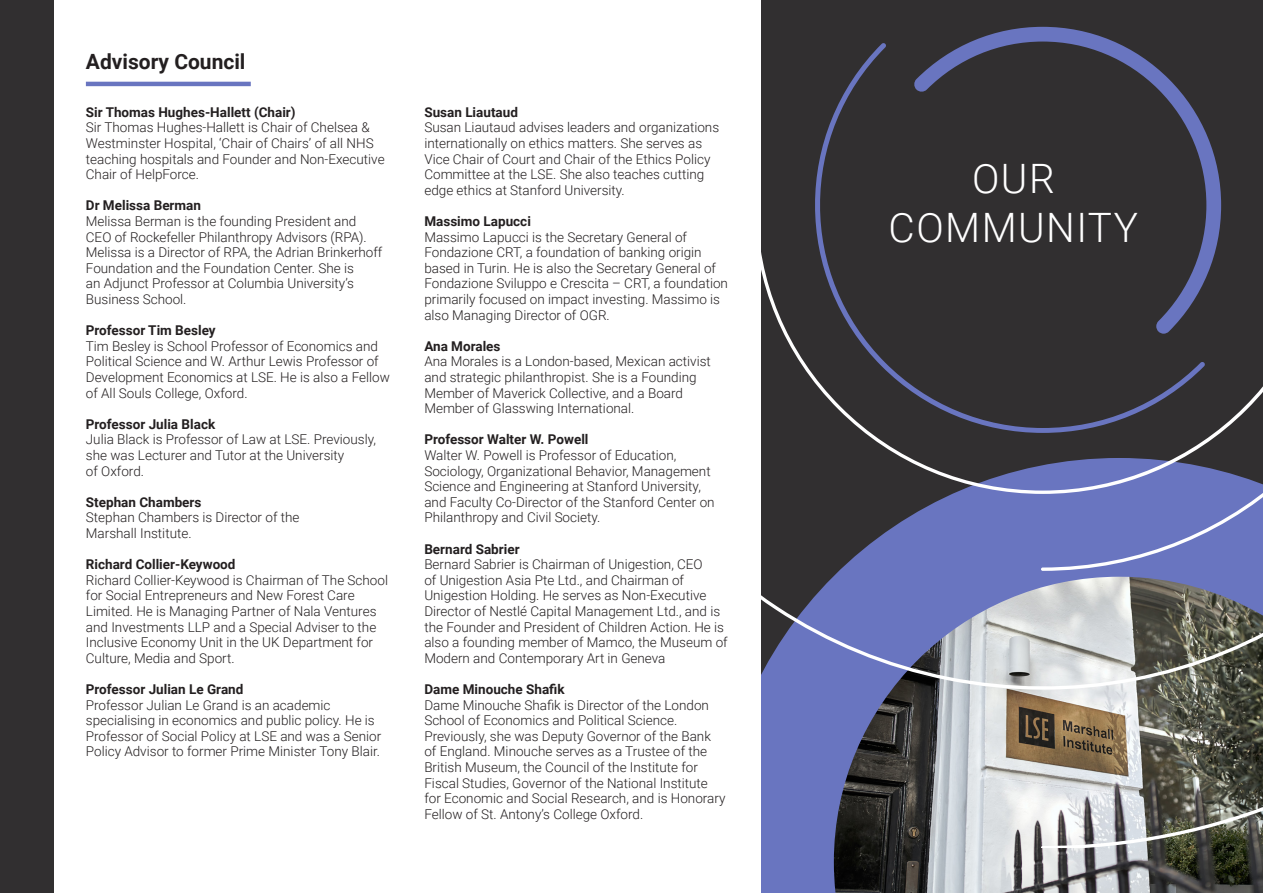
<style>
.page{position:relative;width:1263px;height:893px;background:#312f30}
.page>*{position:absolute;margin:0;border:0;box-sizing:border-box;transform-origin:0 0}
.t1{font:300 40.5px/48.6px "Roboto";letter-spacing:.035em;color:#fff;text-align:center}
.t2{font:700 21px "Roboto";color:#231f20}
.t3{font:300 13.5px/15.6px "Roboto";color:#231f20}
.t4{font:700 13.5px "Roboto";color:#231f20}
</style>
<div class="page">
<div style="left:761px;top:690px;width:73px;height:203px;background:#6975c0"></div>
<img style="left:834px;top:690px;width:429px;height:203px">
<svg style="left:1041px;top:690px;width:222px;height:157px;background:#848176"></svg>
<svg style="left:761px;top:26px;width:502px;height:664px"></svg>
<svg style="left:913px;top:27px;width:308px;height:307px"></svg>
<div style="left:54px;top:0;width:707px;height:893px;background:#fff"></div>
<hr style="left:86px;top:82px;width:165px;height:4px;background:#6975c0">
<p class="t2" style="left:86px;top:47px;width:161px">Advisory Council</p>
<p class="t4" style="left:86px;top:103px;width:211px">Sir Thomas Hughes-Hallett (Chair)</p>
<p class="t3" style="left:86px;top:119px;width:300px">Sir Thomas Hughes-Hallett is Chair of Chelsea &amp; Westminster Hospital, ‘Chair of Chairs’ of all NHS teaching hospitals and Founder and Non-Executive Chair of HelpForce.</p>
<p class="t4" style="left:86px;top:196px;width:117px">Dr Melissa Berman</p>
<p class="t3" style="left:86px;top:213px;width:298px">Melissa Berman is the founding President and CEO of Rockefeller Philanthropy Advisors (RPA).<br>Melissa is a Director of RPA, the Adrian Brinkerhoff Foundation and the Foundation Center. She is<br>an Adjunct Professor at Columbia University’s Business School.</p>
<p class="t4" style="left:86px;top:321px;width:131px">Professor Tim Besley</p>
<p class="t3" style="left:86px;top:338px;width:306px">Tim Besley is School Professor of Economics and Political Science and W. Arthur Lewis Professor of Development Economics at LSE. He is also a Fellow of All Souls College, Oxford.</p>
<p class="t4" style="left:86px;top:415px;width:131px">Professor Julia Black</p>
<p class="t3" style="left:86px;top:431px;width:292px">Julia Black is Professor of Law at LSE. Previously, she was Lecturer and Tutor at the University<br>of Oxford.</p>
<p class="t4" style="left:86px;top:493px;width:117px">Stephan Chambers</p>
<p class="t3" style="left:86px;top:509px;width:215px">Stephan Chambers is Director of the<br>Marshall Institute.</p>
<p class="t4" style="left:86px;top:555px;width:151px">Richard Collier-Keywood</p>
<p class="t3" style="left:86px;top:572px;width:304px">Richard Collier-Keywood is Chairman of The School for Social Entrepreneurs and New Forest Care Limited. He is Managing Partner of Nala Ventures and Investments LLP and a Special Adviser to the Inclusive Economy Unit in the UK Department for Culture, Media and Sport.</p>
<p class="t4" style="left:86px;top:680px;width:159px">Professor Julian Le Grand</p>
<p class="t3" style="left:86px;top:696px;width:297px">Professor Julian Le Grand is an academic specialising in economics and public policy. He is Professor of Social Policy at LSE and was a Senior Policy Advisor to former Prime Minister Tony Blair.</p>
<p class="t4" style="left:424px;top:103px;width:95px">Susan Liautaud</p>
<p class="t3" style="left:424px;top:119px;width:296px">Susan Liautaud advises leaders and organizations internationally on ethics matters. She serves as Vice Chair of Court and Chair of the Ethics Policy Committee at the LSE. She also teaches cutting edge ethics at Stanford University.</p>
<p class="t4" style="left:424px;top:212px;width:108px">Massimo Lapucci</p>
<p class="t3" style="left:424px;top:228px;width:305px">Massimo Lapucci is the Secretary General of Fondazione CRT, a foundation of banking origin based in Turin. He is also the Secretary General of Fondazione Sviluppo e Crescita – CRT, a foundation primarily focused on impact investing. Massimo is also Managing Director of OGR.</p>
<p class="t4" style="left:424px;top:337px;width:78px">Ana Morales</p>
<p class="t3" style="left:424px;top:353px;width:288px">Ana Morales is a London-based, Mexican activist and strategic philanthropist. She is a Founding Member of Maverick Collective, and a Board Member of Glasswing International.</p>
<p class="t4" style="left:424px;top:430px;width:166px">Professor Walter W. Powell</p>
<p class="t3" style="left:424px;top:447px;width:292px">Walter W. Powell is Professor of Education, Sociology, Organizational Behavior, Management Science and Engineering at Stanford University, and Faculty Co-Director of the Stanford Center on Philanthropy and Civil Society.</p>
<p class="t4" style="left:424px;top:539px;width:97px">Bernard Sabrier</p>
<p class="t3" style="left:424px;top:556px;width:305px">Bernard Sabrier is Chairman of Unigestion, CEO<br>of Unigestion Asia Pte Ltd., and Chairman of Unigestion Holding. He serves as Non-Executive Director of Nestlé Capital Management Ltd., and is the Founder and President of Children Action. He is also a founding member of Mamco, the Museum of Modern and Contemporary Art in Geneva</p>
<p class="t4" style="left:424px;top:680px;width:142px">Dame Minouche Shafik</p>
<p class="t3" style="left:424px;top:696px;width:303px">Dame Minouche Shafik is Director of the London School of Economics and Political Science.<br>Previously, she was Deputy Governor of the Bank of England. Minouche serves as a Trustee of the British Museum, the Council of the Institute for Fiscal Studies, Governor of the National Institute for Economic and Social Research, and is Honorary Fellow of St. Antony’s College Oxford.</p>
<p class="t1" style="left:889px;top:153px;width:251px">OUR<br>COMMUNITY</p>
</div>
